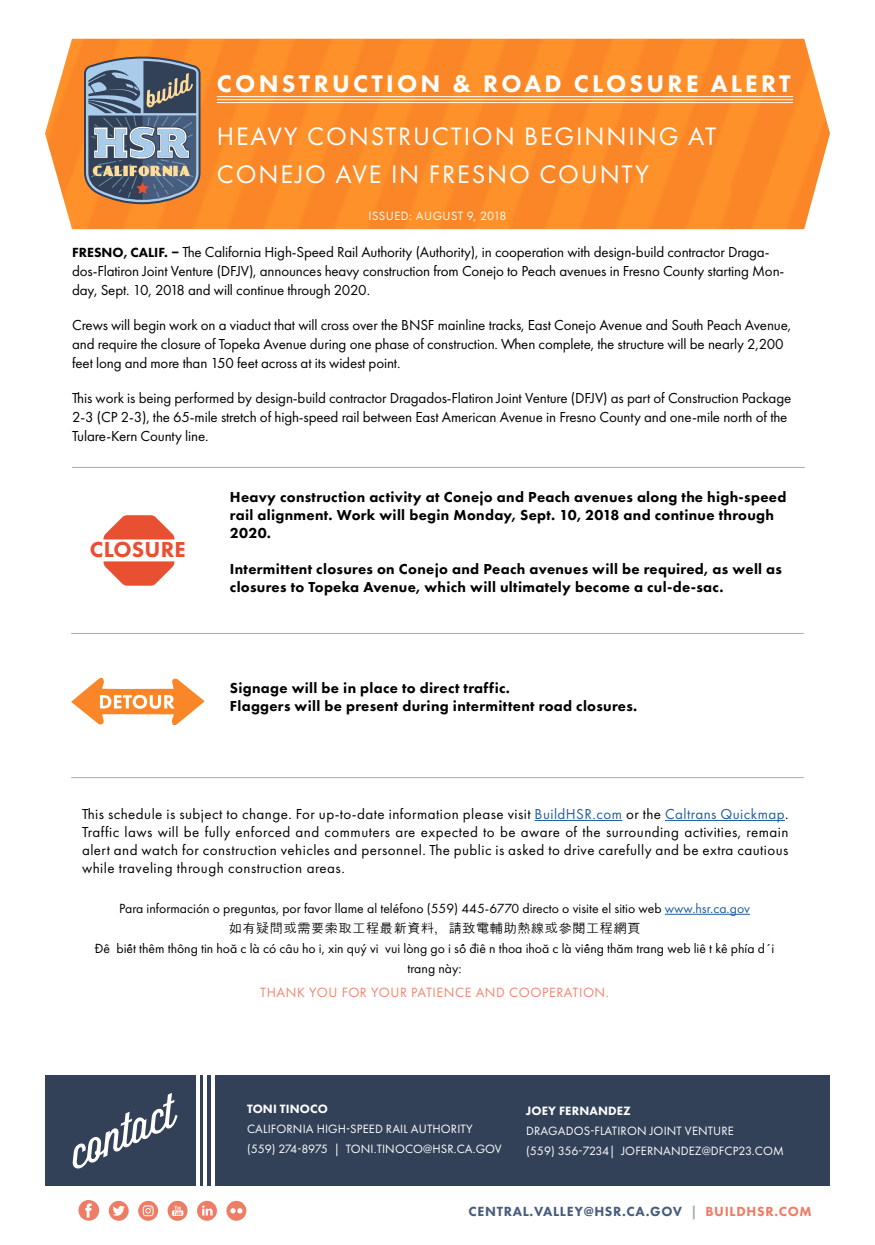
<style>
.page{position:relative;width:875px;height:1245px;background:#fff}
.page>*{position:absolute;margin:0;border:0;box-sizing:border-box;transform-origin:0 0}
.t1{font:43.12px "Wisdom Script";color:#fff}
.t2{font:26.25px/37.4px "Futura PT";letter-spacing:.07em;color:#fff}
.t3{font:800 25px "Futura PT";letter-spacing:.13em;color:#fff}
.t4{font:800 22.5px "Futura PT";letter-spacing:.01em;color:#e95032}
.t5{font:15px/18.8px "Futura PT";letter-spacing:-.01em;color:#000}
.t6{font:800 15px/18px "Futura PT";letter-spacing:.02em;color:#000}
.t7{font:14px "Futura PT";letter-spacing:.04em;color:#f0856f}
.t8{font:13.75px/20px "Futura PT";color:#000;text-align:center}
.t9{font:800 13.75px "Futura PT";letter-spacing:.05em;color:#475d7e}
.t10{font:13.75px "Dotum";color:#000}
.t11{font:12.5px/19.8px "Futura PT";letter-spacing:.01em;color:#fff}
.t12{font:800 12.5px "Futura PT";letter-spacing:.01em;color:#fff}
.t13{font:12.5px "Futura PT";letter-spacing:.04em;color:#fff}
.s1{font-weight:800;font-size:13.75px}
.s2{color:#215e9e}
.s3{color:#a3aebe}
.s4{color:#ee7c65}
</style>
<div class="page">
<div style="left:45px;top:39px;width:686px;height:190px;background:#fc8b28"></div>
<img style="left:731px;top:39px;width:99px;height:190px">
<svg style="left:84px;top:54px;width:117px;height:150px"></svg>
<hr style="left:217px;top:96px;width:576px;height:1px;background:#fff">
<hr style="left:217px;top:99px;width:576px;height:1px;background:#fff">
<hr style="left:217px;top:102px;width:576px;height:1px;background:#fff">
<hr style="left:71px;top:633px;width:733px;height:1px;background:#a9abae">
<hr style="left:72px;top:467px;width:733px;height:1px;background:#a9abae">
<svg style="left:104px;top:515px;width:70px;height:71px"></svg>
<svg style="left:71px;top:677px;width:134px;height:49px"></svg>
<hr style="left:71px;top:777px;width:733px;height:1px;background:#a9abae">
<div style="left:45px;top:1075px;width:785px;height:111px;background:#324158"></div>
<hr style="left:196px;top:1074px;width:4px;height:113px;background:#fff">
<hr style="left:203px;top:1074px;width:4px;height:113px;background:#fff">
<hr style="left:211px;top:1074px;width:4px;height:113px;background:#fff">
<hr style="left:535px;top:820px;width:87px;height:1px;background:#215e9e">
<hr style="left:665px;top:820px;width:120px;height:1px;background:#215e9e">
<hr style="left:665px;top:914px;width:85px;height:1px;background:#215e9e">
<svg style="left:109px;top:1201px;width:20px;height:20px"></svg>
<svg style="left:197px;top:1201px;width:20px;height:20px"></svg>
<svg style="left:226px;top:1201px;width:20px;height:20px"></svg>
<svg style="left:78px;top:1200px;width:21px;height:21px"></svg>
<svg style="left:168px;top:1201px;width:20px;height:20px"></svg>
<svg style="left:138px;top:1201px;width:20px;height:20px"></svg>
<h3 class="t3" style="left:217px;top:68px;width:575px">CONSTRUCTION &amp; ROAD CLOSURE ALERT</h3>
<h2 class="t2" style="left:217px;top:118px;width:501px">HEAVY CONSTRUCTION BEGINNING AT<br>CONEJO AVE IN FRESNO COUNTY</h2>
<p class="t13" style="left:369px;top:209px;width:139px">ISSUED: AUGUST 9, 2018</p>
<p class="t5" style="left:72px;top:243px;width:714px"><span class="s1">FRESNO, CALIF. –</span> The California High-Speed Rail Authority (Authority), in cooperation with design-build contractor Draga&shy;dos-Flatiron Joint Venture (DFJV), announces heavy construction from Conejo to Peach avenues in Fresno County starting Mon&shy;day, Sept. 10, 2018 and will continue through 2020.</p>
<p class="t5" style="left:72px;top:316px;width:721px">Crews will begin work on a viaduct that will cross over the BNSF mainline tracks, East Conejo Avenue and South Peach Avenue, and require the closure of Topeka Avenue during one phase of construction. When complete, the structure will be nearly 2,200 feet long and more than 150 feet across at its widest point.</p>
<p class="t5" style="left:72px;top:389px;width:721px">This work is being performed by design-build contractor Dragados-Flatiron Joint Venture (DFJV) as part of Construction Package<br>2-3 (CP 2-3), the 65-mile stretch of high-speed rail between East American Avenue in Fresno County and one-mile north of the<br>Tulare-Kern County line.</p>
<h3 class="t4" style="left:90px;top:536px;width:98px">CLOSURE</h3>
<p class="t6" style="left:230px;top:488px;width:558px">Heavy construction activity at Conejo and Peach avenues along the high-speed rail alignment. Work will begin Monday, Sept. 10, 2018 and continue through<br>2020.</p>
<p class="t6" style="left:230px;top:560px;width:554px">Intermittent closures on Conejo and Peach avenues will be required, as well as closures to Topeka Avenue, which will ultimately become a cul-de-sac.</p>
<p class="t6" style="left:230px;top:679px;width:409px">Signage will be in place to direct traffic.<br>Flaggers will be present during intermittent road closures.</p>
<p class="t5" style="left:82px;top:805px;width:708px;line-height:18px;text-align:justify">This schedule is subject to change. For up-to-date information please visit <span class="s2">BuildHSR.com</span> or the <span class="s2">Caltrans Quickmap</span>.<br>Traffic laws will be fully enforced and commuters are expected to be aware of the surrounding activities, remain alert and watch for construction vehicles and personnel. The public is asked to drive carefully and be extra cautious while traveling through construction areas.</p>
<p class="t8" style="left:119px;top:898px;width:632px">Para información o preguntas, por favor llame al teléfono (559) 445-6770 directo o visite el sitio web <span class="s2">www.hsr.ca.gov</span></p>
<p class="t10" style="left:228px;top:921px;width:414px">如有疑問或需要索取工程最新資料，請致電輔助熱線或參閱工程網頁</p>
<p class="t8" style="left:95px;top:938px;width:681px">Để biết thêm thông tin hoă c là có câu hỏi, xin quý vi vui lòng go i số điê n thoa ihoă c là viếng thăm trang web liê t kê phía dưới trang này:</p>
<p class="t7" style="left:260px;top:984px;width:350px">THANK YOU FOR YOUR PATIENCE AND COOPERATION.</p>
<h1 class="t1" style="left:57px;top:1125px;width:114px;rotate:-24deg">contact</h1>
<p class="t12" style="left:247px;top:1101px;width:82px">TONI TINOCO</p>
<p class="t11" style="left:247px;top:1119px;width:256px">CALIFORNIA HIGH-SPEED RAIL AUTHORITY (559) 274-8975 | TONI.TINOCO@HSR.CA.GOV</p>
<p class="t12" style="left:526px;top:1103px;width:106px">JOEY FERNANDEZ</p>
<p class="t11" style="left:526px;top:1121px;width:259px">DRAGADOS-FLATIRON JOINT VENTURE<br>(559) 356-7234| JOFERNANDEZ@DFCP23.COM</p>
<p class="t9" style="left:468px;top:1203px;width:345px">CENTRAL.VALLEY@HSR.CA.GOV <span class="s3">|</span> <span class="s4">BUILDHSR.COM</span></p>
</div>
